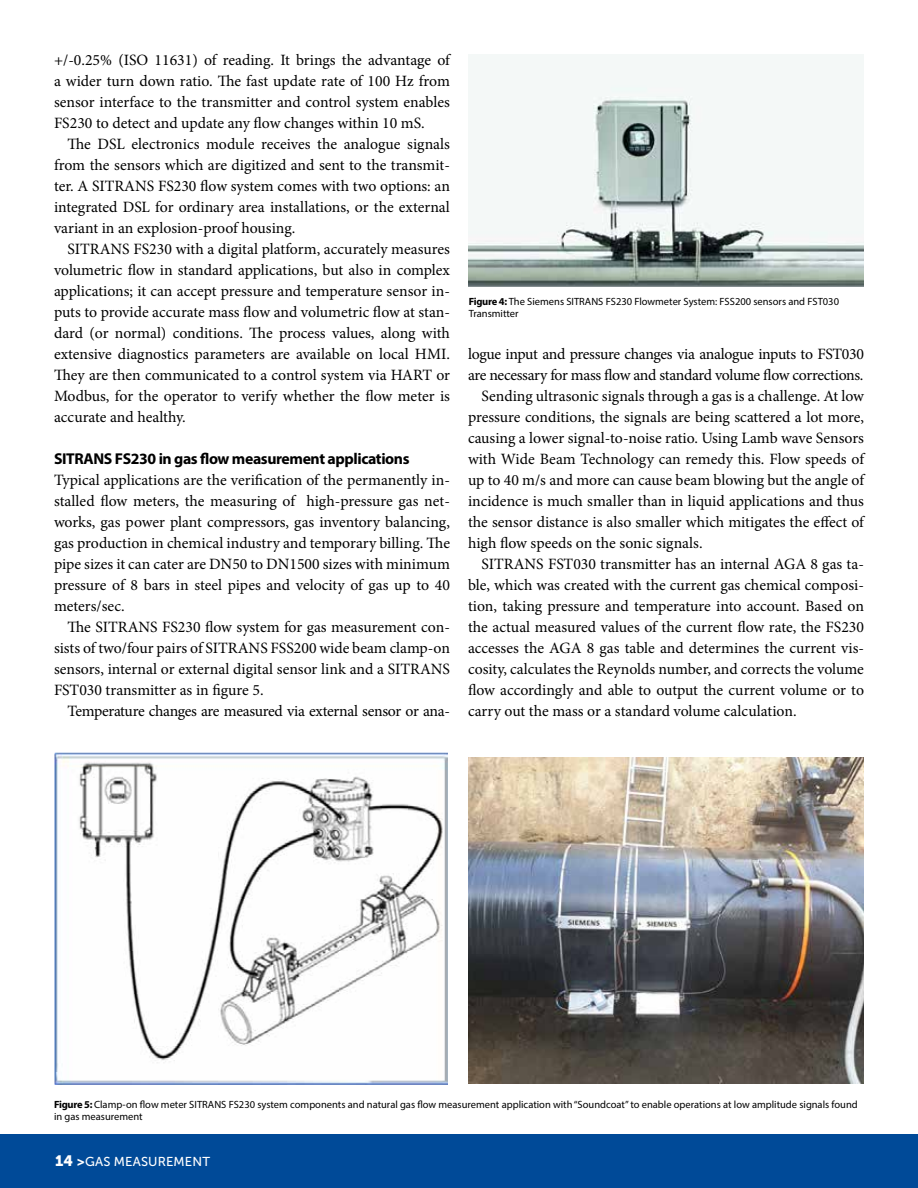
<style>
.page{position:relative;width:918px;height:1188px;background:#fff}
.page>*{position:absolute;margin:0;border:0;box-sizing:border-box;transform-origin:0 0}
.t1{font:15.75px/21px "Minion Pro";letter-spacing:-.005em;color:#000;text-align:justify}
.t2{font:15.75px "Minion Pro";letter-spacing:-.025em;color:#000}
.t3{font:700 15.75px "Myriad Pro";letter-spacing:-.025em;color:#000}
.t4{font:12.9px "Museo Sans 500";letter-spacing:.01em;color:#fff}
.t5{font:10.5px/12px "Myriad Pro";color:#000}
.s1{font-weight:700}
.s2{font-family:"Museo Sans 900";font-size:15px}
.s3{font-family:"Museo Sans 900"}
</style>
<div class="page">
<div style="left:0;top:1134px;width:918px;height:54px;background:#004a98"></div>
<img style="left:469px;top:54px;width:395px;height:232px">
<img style="left:54px;top:752px;width:393px;height:332px">
<img style="left:469px;top:757px;width:395px;height:326px">
<p class="t1" style="left:54px;top:50px;width:398px">+/-0.25% (ISO 11631) of reading. It brings the advantage of a wider turn down ratio. The fast update rate of 100 Hz from sensor interface to the transmitter and control system enables FS230 to detect and update any flow changes within 10 mS.</p>
<p class="t1" style="left:54px;top:134px;width:397px;text-indent:13px">The DSL electronics module receives the analogue signals from the sensors which are digitized and sent to the transmit&shy;ter. A SITRANS FS230 flow system comes with two options: an integrated DSL for ordinary area installations, or the external variant in an explosion-proof housing.</p>
<p class="t1" style="left:54px;top:239px;width:398px;text-indent:13px">SITRANS FS230 with a digital platform, accurately measures volumetric flow in standard applications, but also in complex applications; it can accept pressure and temperature sensor in&shy;puts to provide accurate mass flow and volumetric flow at stan&shy;dard (or normal) conditions. The process values, along with extensive diagnostics parameters are available on local HMI.<br>They are then communicated to a control system via HART or Modbus, for the operator to verify whether the flow meter is accurate and healthy.</p>
<p class="t3" style="left:54px;top:449px;width:357px">SITRANS FS230 in gas flow measurement applications</p>
<p class="t1" style="left:54px;top:470px;width:398px">Typical applications are the verification of the permanently in&shy;stalled flow meters, the measuring of high-pressure gas net&shy;works, gas power plant compressors, gas inventory balancing, gas production in chemical industry and temporary billing. The pipe sizes it can cater are DN50 to DN1500 sizes with minimum pressure of 8 bars in steel pipes and velocity of gas up to 40 meters/sec.</p>
<p class="t1" style="left:54px;top:617px;width:398px;text-indent:13px">The SITRANS FS230 flow system for gas measurement con&shy;sists of two/four pairs of SITRANS FSS200 wide beam clamp-on sensors, internal or external digital sensor link and a SITRANS FST030 transmitter as in figure 5.</p>
<p class="t2" style="left:67px;top:701px;width:384px">Temperature changes are measured via external sensor or ana-</p>
<p class="t5" style="left:469px;top:295px;width:372px"><span class="s1">Figure 4:</span> The Siemens SITRANS FS230 Flowmeter System: FSS200 sensors and FST030<br>Transmitter</p>
<p class="t2" style="left:468px;top:344px;width:397px">logue input and pressure changes via analogue inputs to FST030</p>
<p class="t2" style="left:468px;top:365px;width:397px">are necessary for mass flow and standard volume flow corrections.</p>
<p class="t1" style="left:482px;top:386px;width:384px">Sending ultrasonic signals through a gas is a challenge. At low</p>
<p class="t1" style="left:468px;top:407px;width:398px">pressure conditions, the signals are being scattered a lot more,</p>
<p class="t1" style="left:468px;top:428px;width:397px">causing a lower signal-to-noise ratio. Using Lamb wave Sensors</p>
<p class="t1" style="left:468px;top:449px;width:398px">with Wide Beam Technology can remedy this. Flow speeds of</p>
<p class="t1" style="left:468px;top:470px;width:398px">up to 40 m/s and more can cause beam blowing but the angle of</p>
<p class="t1" style="left:468px;top:491px;width:398px">incidence is much smaller than in liquid applications and thus</p>
<p class="t1" style="left:468px;top:512px;width:397px">the sensor distance is also smaller which mitigates the effect of</p>
<p class="t1" style="left:468px;top:533px;width:236px">high flow speeds on the sonic signals.</p>
<p class="t1" style="left:482px;top:554px;width:384px">SITRANS FST030 transmitter has an internal AGA 8 gas ta-</p>
<p class="t1" style="left:468px;top:575px;width:398px">ble, which was created with the current gas chemical composi-</p>
<p class="t1" style="left:468px;top:596px;width:398px">tion, taking pressure and temperature into account. Based on</p>
<p class="t1" style="left:468px;top:617px;width:398px">the actual measured values of the current flow rate, the FS230</p>
<p class="t1" style="left:468px;top:638px;width:398px">accesses the AGA 8 gas table and determines the current vis-</p>
<p class="t1" style="left:468px;top:659px;width:397px">cosity, calculates the Reynolds number, and corrects the volume</p>
<p class="t1" style="left:468px;top:680px;width:398px">flow accordingly and able to output the current volume or to</p>
<p class="t1" style="left:468px;top:701px;width:330px">carry out the mass or a standard volume calculation.</p>
<p class="t5" style="left:54px;top:1098px;width:805px"><span class="s1">Figure 5:</span> Clamp-on flow meter SITRANS FS230 system components and natural gas flow measurement application with “Soundcoat” to enable operations at low amplitude signals found in gas measurement</p>
<p class="t4" style="left:55px;top:1155px;width:156px"><span class="s2">14</span> <span class="s3">&gt;</span>GAS MEASUREMENT</p>
</div>
